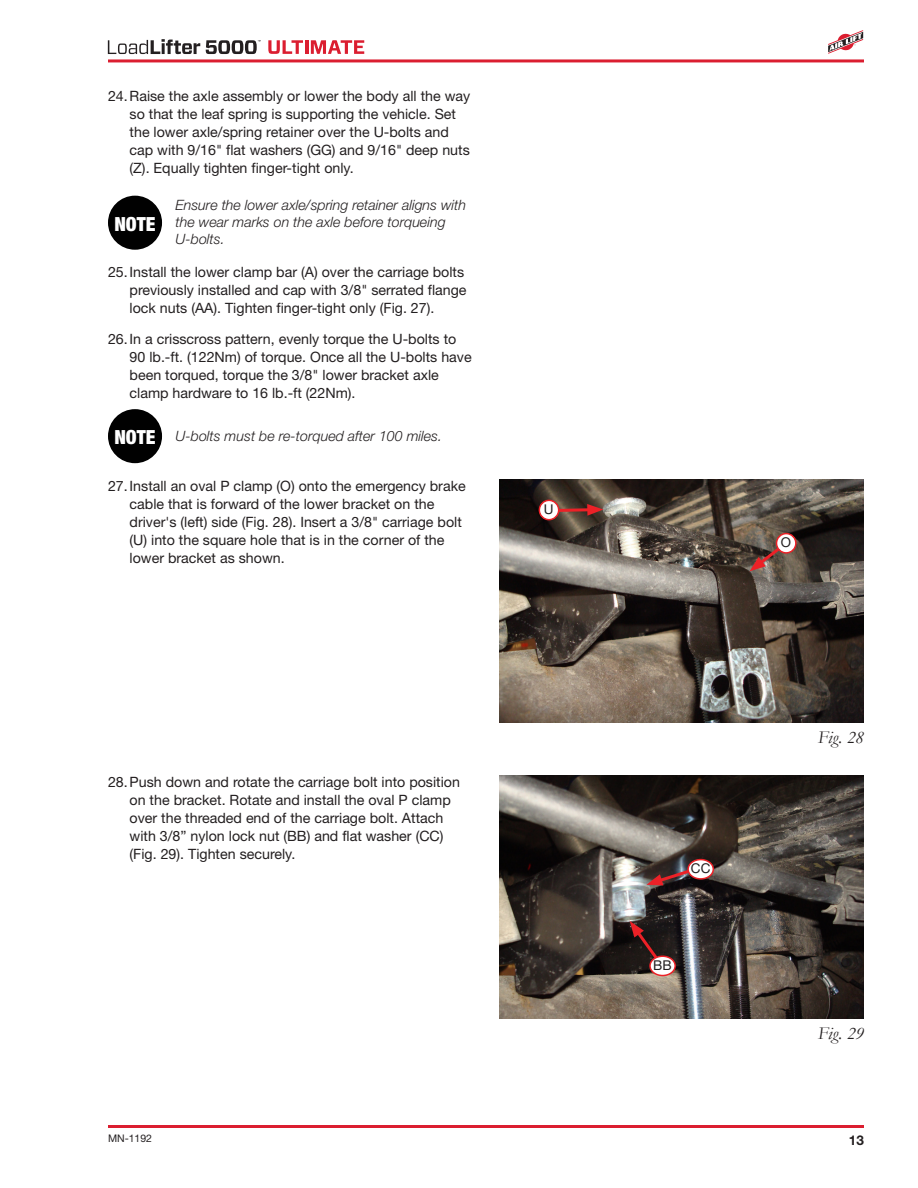
<style>
.page{position:relative;width:918px;height:1188px;background:#fff}
.page>*{position:absolute;margin:0;border:0;box-sizing:border-box;transform-origin:0 0}
.t1{font:900 condensed 19.5px "Helvetica Neue";color:#fff}
.t2{font:italic 18px "Garamond";color:#231f20}
.t3{font:14.25px/18px "Helvetica Neue";color:#231f20}
.Note_Text{font:italic 300 14.25px/17.1px "Helvetica Neue";color:#231f20}
.t4{font:13.5px "Helvetica Neue";color:#231f20}
.t5{font:700 13.5px "Helvetica Neue";color:#231f20}
.t6{font:10.5px "Helvetica Neue";color:#231f20}
</style>
<div class="page">
<hr style="left:108px;top:1125px;width:756px;height:3px;background:#db1e30">
<svg style="left:828px;top:30px;width:36px;height:24px"></svg>
<svg style="left:108px;top:39px;width:92px;height:15px"></svg>
<svg style="left:206px;top:40px;width:55px;height:14px"></svg>
<svg style="left:268px;top:40px;width:35px;height:14px"></svg>
<hr style="left:305px;top:40px;width:3px;height:14px;background:#db1e30">
<svg style="left:311px;top:40px;width:53px;height:14px"></svg>
<hr style="left:108px;top:59px;width:756px;height:3px;background:#db1e30">
<div style="left:108px;top:196px;width:54px;height:54px;background:#010101;border-radius:50%"></div>
<img style="left:500px;top:480px;width:363px;height:243px">
<svg style="left:557px;top:504px;width:46px;height:12px"></svg>
<div style="left:539px;top:500px;width:20px;height:20px;background:#fff;border-radius:50%"></div>
<div style="left:539px;top:500px;width:20px;height:20px;border:2px solid #ec2127;border-radius:50%"></div>
<svg style="left:750px;top:539px;width:40px;height:32px"></svg>
<div style="left:777px;top:534px;width:19px;height:19px;background:#fff;border-radius:50%"></div>
<div style="left:776px;top:533px;width:21px;height:21px;border:2px solid #ec2127;border-radius:50%"></div>
<img style="left:500px;top:775px;width:363px;height:244px">
<svg style="left:630px;top:921px;width:31px;height:42px"></svg>
<div style="left:650px;top:956px;width:25px;height:20px;background:#fff;border-radius:50%"></div>
<div style="left:649px;top:955px;width:27px;height:21px;border:2px solid #ec2127;border-radius:50%"></div>
<svg style="left:646px;top:867px;width:48px;height:18px"></svg>
<div style="left:688px;top:860px;width:25px;height:19px;background:#fff;border-radius:50%"></div>
<div style="left:687px;top:859px;width:27px;height:21px;border:2px solid #ec2127;border-radius:50%"></div>
<div style="left:108px;top:409px;width:54px;height:54px;background:#010101;border-radius:50%"></div>
<p class="t3" style="left:130px;top:86px;width:342px;text-indent:-22px">24.Raise the axle assembly or lower the body all the way so that the leaf spring is supporting the vehicle. Set the lower axle/spring retainer over the U-bolts and cap with 9/16" flat washers (GG) and 9/16" deep nuts (Z). Equally tighten finger-tight only.</p>
<p class="Note_Text" style="left:176px;top:196px;width:292px">Ensure the lower axle/spring retainer aligns with the wear marks on the axle before torqueing<br>U-bolts.</p>
<p class="t1" style="left:114px;top:212px;width:43px">NOTE</p>
<p class="t3" style="left:130px;top:263px;width:339px;text-indent:-22px">25.Install the lower clamp bar (A) over the carriage bolts previously installed and cap with 3/8" serrated flange lock nuts (AA). Tighten finger-tight only (Fig. 27).</p>
<p class="t3" style="left:130px;top:330px;width:344px;text-indent:-22px">26.In a crisscross pattern, evenly torque the U-bolts to 90 lb.-ft. (122Nm) of torque. Once all the U-bolts have been torqued, torque the 3/8" lower bracket axle clamp hardware to 16 lb.-ft (22Nm).</p>
<p class="Note_Text" style="left:176px;top:427px;width:268px">U-bolts must be re-torqued after 100 miles.</p>
<p class="t1" style="left:114px;top:425px;width:43px">NOTE</p>
<p class="t3" style="left:130px;top:476px;width:338px;text-indent:-22px">27.Install an oval P clamp (O) onto the emergency brake cable that is forward of the lower bracket on the driver's (left) side (Fig. 28). Insert a 3/8" carriage bolt (U) into the square hole that is in the corner of the lower bracket as shown.</p>
<p class="t4" style="left:544px;top:501px;width:11px">U</p>
<p class="t3" style="left:130px;top:772px;width:332px;text-indent:-22px">28.Push down and rotate the carriage bolt into position on the bracket. Rotate and install the oval P clamp over the threaded end of the carriage bolt. Attach with 3/8” nylon lock nut (BB) and flat washer (CC) (Fig. 29). Tighten securely.</p>
<p class="t4" style="left:781px;top:535px;width:12px">O</p>
<p class="t4" style="left:691px;top:861px;width:21px">CC</p>
<p class="t4" style="left:653px;top:957px;width:20px">BB</p>
<p class="t2" style="left:818px;top:725px;width:48px">Fig. 28</p>
<p class="t2" style="left:818px;top:1021px;width:48px">Fig. 29</p>
<p class="t6" style="left:108px;top:1132px;width:46px">MN-1192</p>
<p class="t5" style="left:849px;top:1131px;width:17px">13</p>
</div>
